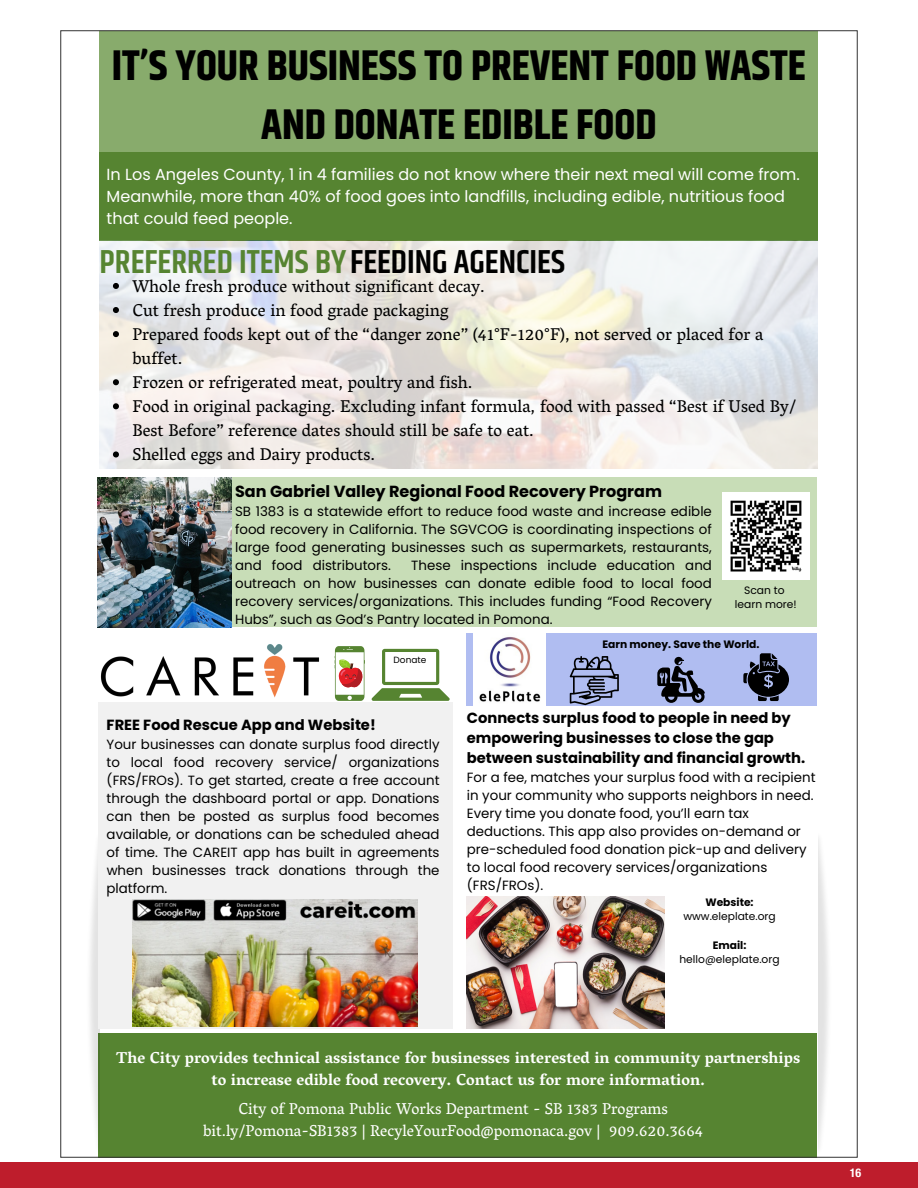
<style>
.page{position:relative;width:918px;height:1188px;background:#fff}
.page>*{position:absolute;margin:0;border:0;box-sizing:border-box;transform-origin:0 0}
.t1{font:700 42.75px/59.2px "Khand";color:#000;text-align:center}
.t2{font:600 33.45px "Khand";color:#568431}
.t3{font:17.4px/24.2px "Vesper Libre";color:#000}
.t4{font:16.05px/22px "Poppins";color:#fff}
.t5{font:700 16.05px/22px "Vesper Libre";color:#fff;text-align:center}
.t6{font:16.05px/22px "Vesper Libre";color:#fff;text-align:center}
.t7{font:700 16.05px "Poppins";color:#000}
.t8{font:700 14.7px/20.1px "Poppins";color:#000}
.t9{font:13.35px/18px "Poppins";color:#000;text-align:justify}
.t10{font:700 condensed 12px "Helvetica Neue LT Std";color:#fff}
.t11{font:10.65px/14.2px "Poppins";color:#000;text-align:center}
.t12{font:700 10.65px "Poppins";color:#000}
.t13{font:9px "Poppins";color:#000}
.s1{color:#000}
.s2{font-weight:700}
</style>
<div class="page">
<div style="left:0;top:1162px;width:918px;height:26px;background:#be1d2c"></div>
<div style="left:100px;top:31px;width:718px;height:209px;background:#568431"></div>
<div style="left:98px;top:1033px;width:718px;height:124px;background:#568431"></div>
<img style="left:100px;top:240px;width:718px;height:228px">
<div style="left:97px;top:478px;width:720px;height:149px;background:#c8ddb7"></div>
<img style="left:97px;top:478px;width:134px;height:149px">
<img style="left:90px;top:849px;width:9px;height:289px">
<div style="left:100px;top:31px;width:718px;height:121px;background:#88ab6c"></div>
<img style="left:722px;top:492px;width:87px;height:88px">
<img style="left:100px;top:644px;width:220px;height:54px">
<div style="left:98px;top:702px;width:354px;height:327px;background:#f1f1f1"></div>
<svg style="left:335px;top:646px;width:30px;height:55px"></svg>
<svg style="left:372px;top:649px;width:78px;height:52px"></svg>
<img style="left:132px;top:899px;width:285px;height:128px">
<div style="left:466px;top:633px;width:350px;height:72px;background:#b0bdf1"></div>
<img style="left:474px;top:633px;width:72px;height:72px">
<img style="left:467px;top:897px;width:198px;height:131px">
<svg style="left:657px;top:657px;width:48px;height:46px"></svg>
<svg style="left:743px;top:653px;width:46px;height:48px"></svg>
<svg style="left:570px;top:656px;width:49px;height:49px"></svg>
<svg style="left:113px;top:283px;width:6px;height:6px"></svg>
<svg style="left:113px;top:307px;width:6px;height:6px"></svg>
<svg style="left:113px;top:331px;width:6px;height:6px"></svg>
<svg style="left:113px;top:379px;width:6px;height:6px"></svg>
<svg style="left:113px;top:403px;width:6px;height:6px"></svg>
<svg style="left:113px;top:451px;width:6px;height:6px"></svg>
<p class="t1" style="left:112px;top:38px;width:695px">IT’S YOUR BUSINESS TO PREVENT FOOD WASTE<br>AND DONATE EDIBLE FOOD</p>
<p class="t4" style="left:107px;top:163px;width:695px">In Los Angeles County, 1 in 4 families do not know where their next meal will come from.<br>Meanwhile, more than 40% of food goes into landfills, including edible, nutritious food that could feed people.</p>
<p class="t2" style="left:100px;top:240px;width:467px">PREFERRED ITEMS BY <span class="s1">FEEDING AGENCIES</span></p>
<p class="t3" style="left:132px;top:274px;width:665px">Whole fresh produce without significant decay.<br>Cut fresh produce in food grade packaging<br>Prepared foods kept out of the “danger zone” (41°F-120°F), not served or placed for a buffet.<br>Frozen or refrigerated meat, poultry and fish.<br>Food in original packaging. Excluding infant formula, food with passed “Best if Used By/ Best Before” reference dates should still be safe to eat.<br>Shelled eggs and Dairy products.</p>
<p class="t7" style="left:235px;top:482px;width:428px">San Gabriel Valley Regional Food Recovery Program</p>
<p class="t9" style="left:235px;top:502px;width:478px">SB 1383 is a statewide effort to reduce food waste and increase edible food recovery in California. The SGVCOG is coordinating inspections of large food generating businesses such as supermarkets, restaurants, and food distributors.</p>
<p class="t9" style="left:235px;top:557px;width:478px;text-indent:176px">These inspections include education and outreach on how businesses can donate edible food to local food recovery services/organizations. This includes funding “Food Recovery Hubs”, such as God’s Pantry located in Pomona.</p>
<p class="t11" style="left:735px;top:583px;width:63px">Scan to learn more!</p>
<p class="t13" style="left:394px;top:654px;width:34px">Donate</p>
<p class="t8" style="left:107px;top:715px;width:271px">FREE Food Rescue App and Website!</p>
<p class="t9" style="left:107px;top:735px;width:334px">Your businesses can donate surplus food directly to local food recovery service/ organizations (FRS/FROs). To get started, create a free account through the dashboard portal or app. Donations can then be posted as surplus food becomes available, or donations can be scheduled ahead of time. The CAREIT app has built in agreements when businesses track donations through the platform.</p>
<p class="t12" style="left:602px;top:638px;width:159px">Earn money. Save the World.</p>
<p class="t8" style="left:467px;top:708px;width:340px">Connects surplus food to people in need by empowering businesses to close the gap between sustainability and financial growth.</p>
<p class="t9" style="left:467px;top:768px;width:350px;text-align:left">For a fee, matches your surplus food with a recipient in your community who supports neighbors in need.<br>Every time you donate food, you’ll earn tax deductions. This app also provides on-demand or pre-scheduled food donation pick-up and delivery to local food recovery services/organizations (FRS/FROs).</p>
<p class="t11" style="left:683px;top:895px;width:94px"><span class="s2">Website: </span>www.eleplate.org</p>
<p class="t11" style="left:679px;top:938px;width:102px"><span class="s2">Email: </span>hello@eleplate.org</p>
<p class="t5" style="left:116px;top:1046px;width:685px">The City provides technical assistance for businesses interested in community partnerships to increase edible food recovery. Contact us for more information.</p>
<p class="t6" style="left:203px;top:1097px;width:502px">City of Pomona Public Works Department - SB 1383 Programs bit.ly/Pomona-SB1383 | RecyleYourFood@pomonaca.gov | 909.620.3664</p>
<p class="t10" style="left:850px;top:1165px;width:13px">16</p>
</div>
